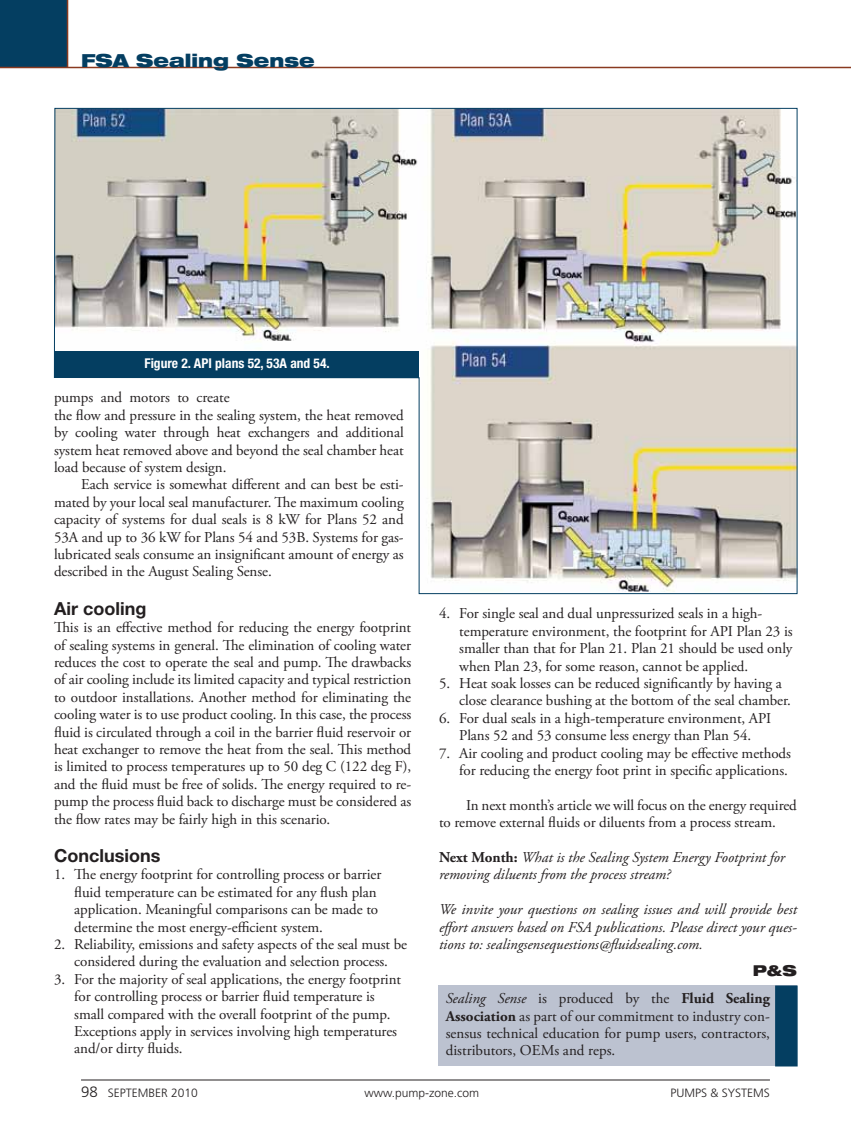
<style>
.page{position:relative;width:851px;height:1134px;background:#fff}
.page>*{position:absolute;margin:0;border:0;box-sizing:border-box;transform-origin:0 0}
.t1{font:700 18px "Helvetica Neue LT Std";color:#231f20}
.t2{font:900 expanded 18px "Helvetica Neue LT Std";color:#043e61}
.t3{font:15px/17.4px "Adobe Garamond Pro";letter-spacing:-.005em;color:#231f20}
.t4{font:italic 15px/17.4px "Adobe Garamond Pro";color:#231f20}
.t5{font:900 expanded 15px "Helvetica Neue LT Std";color:#231f20}
.t6{font:700 condensed 13.5px "Helvetica Neue LT Std";color:#fff}
.t7{font:300 12px "Frutiger LT Std";color:#231f20}
.s1{font-weight:700;font-style:normal}
.s2{font-style:italic}
.s3{font-weight:700}
.s4{font-size:15px}
</style>
<div class="page">
<div style="left:0;top:0;width:68px;height:68px;background:#043e61"></div>
<hr style="left:67px;top:0;width:1px;height:68px;background:#893a20">
<hr style="left:81px;top:1080px;width:688px;height:1px;background:#231f20">
<hr style="left:0;top:67px;width:850px;height:1px;background:#893a20">
<svg style="left:54px;top:108px;width:743px;height:486px"></svg>
<div style="left:54px;top:351px;width:365px;height:27px;background:#043e61"></div>
<div style="left:438px;top:986px;width:358px;height:80px;background:#bcc2d0"></div>
<div style="left:775px;top:986px;width:22px;height:80px;background:#043e61;border:2px solid #043e61"></div>
<p class="t2" style="left:81px;top:49px;width:235px">FSA Sealing Sense</p>
<p class="t6" style="left:144px;top:355px;width:187px">Figure 2. API plans 52, 53A and 54.</p>
<p class="t3" style="left:54px;top:389px;width:351px">pumps and motors to create<br>the flow and pressure in the sealing system, the heat removed by cooling water through heat exchangers and additional system heat removed above and beyond the seal chamber heat load because of system design.</p>
<p class="t3" style="left:54px;top:476px;width:351px;text-align:justify;text-indent:27px">Each service is somewhat different and can best be esti&shy;mated by your local seal manufacturer. The maximum cooling capacity of systems for dual seals is 8 kW for Plans 52 and 53A and up to 36 kW for Plans 54 and 53B. Systems for gas&shy;lubricated seals consume an insignificant amount of energy as described in the August Sealing Sense.</p>
<p class="t1" style="left:54px;top:597px;width:94px">Air cooling</p>
<p class="t3" style="left:54px;top:619px;width:359px;text-align:justify">This is an effective method for reducing the energy footprint of sealing systems in general. The elimination of cooling water reduces the cost to operate the seal and pump. The drawbacks of air cooling include its limited capacity and typical restriction to outdoor installations. Another method for eliminating the cooling water is to use product cooling. In this case, the process fluid is circulated through a coil in the barrier fluid reservoir or heat exchanger to remove the heat from the seal. This method is limited to process temperatures up to 50 deg C (122 deg F), and the fluid must be free of solids. The energy required to re&shy;pump the process fluid back to discharge must be considered as the flow rates may be fairly high in this scenario.</p>
<p class="t1" style="left:54px;top:844px;width:108px">Conclusions</p>
<p class="t3" style="left:74px;top:866px;width:309px;text-indent:-20px">1. The energy footprint for controlling process or barrier fluid temperature can be estimated for any flush plan application. Meaningful comparisons can be made to determine the most energy-efficient system.</p>
<p class="t3" style="left:54px;top:936px;width:354px;text-align:center">2. Reliability, emissions and safety aspects of the seal must be considered during the evaluation and selection process.</p>
<p class="t3" style="left:74px;top:971px;width:328px;text-indent:-20px">3. For the majority of seal applications, the energy footprint for controlling process or barrier fluid temperature is small compared with the overall footprint of the pump.<br>Exceptions apply in services involving high temperatures and/or dirty fluids.</p>
<p class="t3" style="left:459px;top:605px;width:335px;text-indent:-20px">4. For single seal and dual unpressurized seals in a high&shy;temperature environment, the footprint for API Plan 23 is smaller than that for Plan 21. Plan 21 should be used only when Plan 23, for some reason, cannot be applied.</p>
<p class="t3" style="left:459px;top:675px;width:333px;text-indent:-20px">5. Heat soak losses can be reduced significantly by having a close clearance bushing at the bottom of the seal chamber.</p>
<p class="t3" style="left:439px;top:710px;width:334px;text-align:center">6. For dual seals in a high-temperature environment, API<br>Plans 52 and 53 consume less energy than Plan 54.</p>
<p class="t3" style="left:439px;top:745px;width:353px;text-align:right">7. Air cooling and product cooling may be effective methods for reducing the energy foot print in specific applications.</p>
<p class="t3" style="left:439px;top:797px;width:359px;text-indent:27px">In next month’s article we will focus on the energy required to remove external fluids or diluents from a process stream.</p>
<p class="t4" style="left:439px;top:849px;width:347px"><span class="s1">Next Month:</span> What is the Sealing System Energy Footprint for removing diluents from the process stream?</p>
<p class="t4" style="left:439px;top:901px;width:359px;text-align:justify">We invite your questions on sealing issues and will provide best effort answers based on FSA publications. Please direct your ques&shy;tions to: sealingsensequestions@fluidsealing.com.</p>
<p class="t5" style="left:752px;top:961px;width:46px">P&amp;S</p>
<p class="t3" style="left:446px;top:990px;width:326px;text-align:justify"><span class="s2">Sealing Sense</span> is produced by the <span class="s3">Fluid Sealing Association</span> as part of our commitment to industry con&shy;sensus technical education for pump users, contractors, distributors, OEMs and reps.</p>
<p class="t7" style="left:81px;top:1086px;width:118px"><span class="s4">98</span> September 2010</p>
<p class="t7" style="left:364px;top:1086px;width:116px">www.pump-zone.com</p>
<p class="t7" style="left:670px;top:1086px;width:100px">Pumps &amp; Systems</p>
</div>
